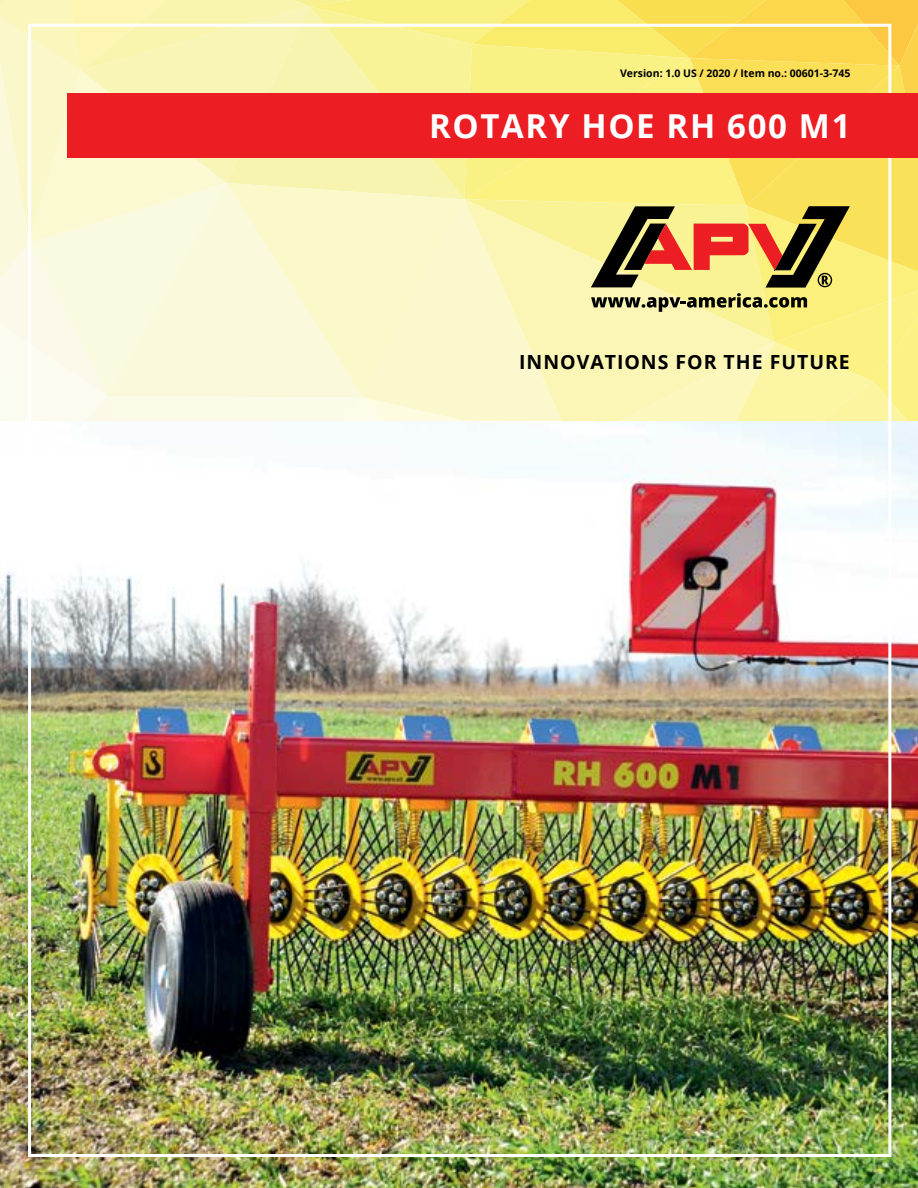
<style>
.page{position:relative;width:918px;height:1188px;background:#fff}
.page>*{position:absolute;margin:0;border:0;box-sizing:border-box;transform-origin:0 0}
.t1{font:700 33px "Open Sans";letter-spacing:.05em;color:#fff}
.t2{font:700 19.5px "Open Sans";letter-spacing:.05em;color:#000}
.t3{font:700 10.5px "Open Sans";color:#000}
</style>
<div class="page">
<img style="left:0;top:0;width:918px;height:1188px">
<div style="left:68px;top:93px;width:850px;height:64px;background:#ed1d24"></div>
<p class="t3" style="left:620px;top:66px;width:232px">Version: 1.0 US / 2020 / Item no.: 00601-3-745</p>
<h1 class="t1" style="left:429px;top:103px;width:423px">ROTARY HOE RH 600 M1</h1>
<h2 class="t2" style="left:519px;top:348px;width:332px">INNOVATIONS FOR THE FUTURE</h2>
</div>
